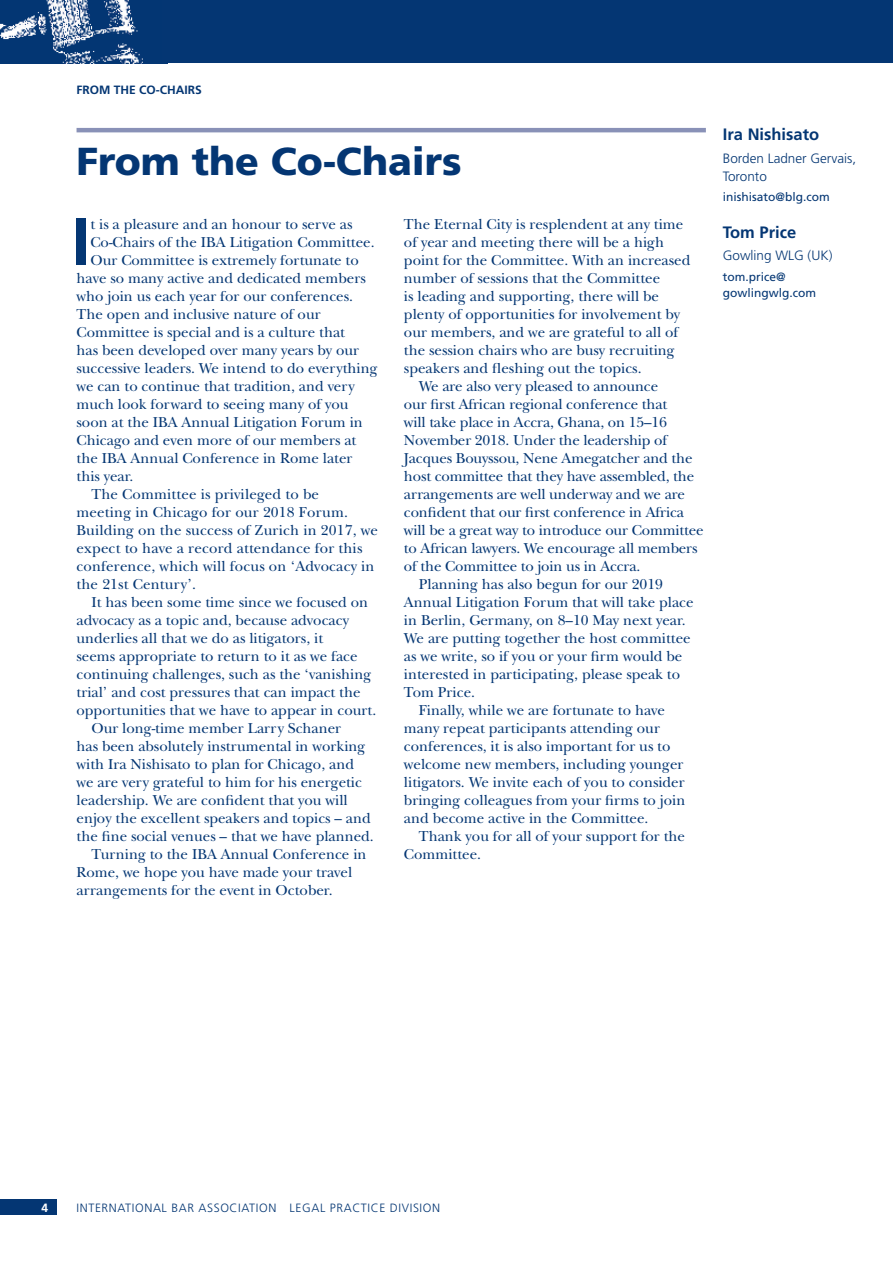
<style>
.page{position:relative;width:893px;height:1263px;background:#fff}
.page>*{position:absolute;margin:0;border:0;box-sizing:border-box;transform-origin:0 0}
.t1{font:700 66.6px "Frutiger";color:#043673}
.t2{font:900 39px "Frutiger";color:#043673}
.t3{font:700 16.5px "Frutiger";color:#043673}
.t4{font:15px "New Baskerville";color:#043673}
.t5{font:300 13.5px/18px "Frutiger";color:#043673}
.t6{font:300 12px "Frutiger";letter-spacing:.05em;color:#043673}
.t7{font:12px/16.5px "Frutiger";color:#043673}
.t8{font:700 12px "Frutiger";color:#043673}
.t9{font:700 12px "Frutiger";color:#fff}
</style>
<div class="page">
<div style="left:0;top:1199px;width:57px;height:16px;background:#043673"></div>
<img style="left:0;top:0;width:162px;height:63px">
<div style="left:162px;top:0;width:731px;height:63px;background:#043673"></div>
<hr style="left:77px;top:128px;width:629px;height:4px;background:#8991b7">
<p class="t8" style="left:77px;top:83px;width:127px">FROM THE CO-CHAIRS</p>
<h2 class="t2" style="left:77px;top:138px;width:387px">From the Co-Chairs</h2>
<h1 class="t1" style="left:72px;top:203px;width:20px">I</h1>
<p class="t4" style="left:90px;top:215px;width:264px">t is a pleasure and an honour to serve as</p>
<p class="t4" style="left:90px;top:233px;width:286px">Co-Chairs of the IBA Litigation Committee.</p>
<p class="t4" style="left:90px;top:251px;width:270px">Our Committee is extremely fortunate to</p>
<p class="t4" style="left:77px;top:269px;width:291px">have so many active and dedicated members</p>
<p class="t4" style="left:77px;top:287px;width:278px">who join us each year for our conferences.</p>
<p class="t4" style="left:77px;top:305px;width:246px">The open and inclusive nature of our</p>
<p class="t4" style="left:77px;top:323px;width:270px">Committee is special and is a culture that</p>
<p class="t4" style="left:77px;top:341px;width:284px">has been developed over many years by our</p>
<p class="t4" style="left:77px;top:359px;width:303px">successive leaders. We intend to do everything</p>
<p class="t4" style="left:77px;top:377px;width:280px">we can to continue that tradition, and very</p>
<p class="t4" style="left:77px;top:395px;width:273px">much look forward to seeing many of you</p>
<p class="t4" style="left:77px;top:413px;width:288px">soon at the IBA Annual Litigation Forum in</p>
<p class="t4" style="left:77px;top:431px;width:281px">Chicago and even more of our members at</p>
<p class="t4" style="left:77px;top:449px;width:277px">the IBA Annual Conference in Rome later</p>
<p class="t4" style="left:77px;top:467px;width:58px">this year.</p>
<p class="t4" style="left:91px;top:485px;width:229px">The Committee is privileged to be</p>
<p class="t4" style="left:77px;top:503px;width:273px">meeting in Chicago for our 2018 Forum.</p>
<p class="t4" style="left:77px;top:521px;width:303px">Building on the success of Zurich in 2017, we</p>
<p class="t4" style="left:77px;top:539px;width:287px">expect to have a record attendance for this</p>
<p class="t4" style="left:77px;top:557px;width:300px">conference, which will focus on ‘Advocacy in</p>
<p class="t4" style="left:77px;top:575px;width:121px">the 21st Century’.</p>
<p class="t4" style="left:91px;top:593px;width:278px">It has been some time since we focused on</p>
<p class="t4" style="left:77px;top:611px;width:274px">advocacy as a topic and, because advocacy</p>
<p class="t4" style="left:77px;top:629px;width:248px">underlies all that we do as litigators, it</p>
<p class="t4" style="left:77px;top:647px;width:283px">seems appropriate to return to it as we face</p>
<p class="t4" style="left:77px;top:665px;width:296px">continuing challenges, such as the ‘vanishing</p>
<p class="t4" style="left:77px;top:683px;width:286px">trial’ and cost pressures that can impact the</p>
<p class="t4" style="left:77px;top:701px;width:301px">opportunities that we have to appear in court.</p>
<p class="t4" style="left:91px;top:719px;width:251px">Our long-time member Larry Schaner</p>
<p class="t4" style="left:77px;top:737px;width:290px">has been absolutely instrumental in working</p>
<p class="t4" style="left:77px;top:755px;width:279px">with Ira Nishisato to plan for Chicago, and</p>
<p class="t4" style="left:77px;top:773px;width:287px">we are very grateful to him for his energetic</p>
<p class="t4" style="left:77px;top:791px;width:273px">leadership. We are confident that you will</p>
<p class="t4" style="left:77px;top:809px;width:296px">enjoy the excellent speakers and topics – and</p>
<p class="t4" style="left:77px;top:827px;width:299px">the fine social venues – that we have planned.</p>
<p class="t4" style="left:91px;top:845px;width:277px">Turning to the IBA Annual Conference in</p>
<p class="t4" style="left:77px;top:863px;width:277px">Rome, we hope you have made your travel</p>
<p class="t4" style="left:77px;top:881px;width:258px">arrangements for the event in October.</p>
<p class="t4" style="left:404px;top:215px;width:281px">The Eternal City is resplendent at any time</p>
<p class="t4" style="left:404px;top:233px;width:262px">of year and meeting there will be a high</p>
<p class="t4" style="left:404px;top:251px;width:288px">point for the Committee. With an increased</p>
<p class="t4" style="left:404px;top:269px;width:258px">number of sessions that the Committee</p>
<p class="t4" style="left:404px;top:287px;width:257px">is leading and supporting, there will be</p>
<p class="t4" style="left:404px;top:305px;width:278px">plenty of opportunities for involvement by</p>
<p class="t4" style="left:404px;top:323px;width:276px">our members, and we are grateful to all of</p>
<p class="t4" style="left:404px;top:341px;width:272px">the session chairs who are busy recruiting</p>
<p class="t4" style="left:404px;top:359px;width:239px">speakers and fleshing out the topics.</p>
<p class="t4" style="left:419px;top:377px;width:241px">We are also very pleased to announce</p>
<p class="t4" style="left:404px;top:395px;width:265px">our first African regional conference that</p>
<p class="t4" style="left:404px;top:413px;width:264px">will take place in Accra, Ghana, on 15–16</p>
<p class="t4" style="left:404px;top:431px;width:265px">November 2018. Under the leadership of</p>
<p class="t4" style="left:404px;top:449px;width:290px">Jacques Bouyssou, Nene Amegatcher and the</p>
<p class="t4" style="left:404px;top:467px;width:292px">host committee that they have assembled, the</p>
<p class="t4" style="left:404px;top:485px;width:283px">arrangements are well underway and we are</p>
<p class="t4" style="left:404px;top:503px;width:282px">confident that our first conference in Africa</p>
<p class="t4" style="left:404px;top:521px;width:301px">will be a great way to introduce our Committee</p>
<p class="t4" style="left:404px;top:539px;width:295px">to African lawyers. We encourage all members</p>
<p class="t4" style="left:404px;top:557px;width:238px">of the Committee to join us in Accra.</p>
<p class="t4" style="left:419px;top:575px;width:246px">Planning has also begun for our 2019</p>
<p class="t4" style="left:404px;top:593px;width:291px">Annual Litigation Forum that will take place</p>
<p class="t4" style="left:404px;top:611px;width:283px">in Berlin, Germany, on 8–10 May next year.</p>
<p class="t4" style="left:404px;top:629px;width:288px">We are putting together the host committee</p>
<p class="t4" style="left:404px;top:647px;width:280px">as we write, so if you or your firm would be</p>
<p class="t4" style="left:404px;top:665px;width:278px">interested in participating, please speak to</p>
<p class="t4" style="left:404px;top:683px;width:73px">Tom Price.</p>
<p class="t4" style="left:419px;top:701px;width:248px">Finally, while we are fortunate to have</p>
<p class="t4" style="left:404px;top:719px;width:258px">many repeat participants attending our</p>
<p class="t4" style="left:404px;top:737px;width:268px">conferences, it is also important for us to</p>
<p class="t4" style="left:404px;top:755px;width:281px">welcome new members, including younger</p>
<p class="t4" style="left:404px;top:773px;width:282px">litigators. We invite each of you to consider</p>
<p class="t4" style="left:404px;top:791px;width:283px">bringing colleagues from your firms to join</p>
<p class="t4" style="left:404px;top:809px;width:246px">and become active in the Committee.</p>
<p class="t4" style="left:419px;top:827px;width:268px">Thank you for all of your support for the</p>
<p class="t4" style="left:404px;top:845px;width:79px">Committee.</p>
<p class="t3" style="left:723px;top:125px;width:98px">Ira Nishisato</p>
<p class="t5" style="left:723px;top:149px;width:135px">Borden Ladner Gervais,<br>Toronto</p>
<p class="t7" style="left:723px;top:189px;width:108px">inishisato@blg.com</p>
<p class="t3" style="left:723px;top:222px;width:75px">Tom Price</p>
<p class="t5" style="left:723px;top:246px;width:111px">Gowling WLG (UK)</p>
<p class="t7" style="left:723px;top:268px;width:95px">tom.price@ gowlingwlg.com</p>
<p class="t9" style="left:42px;top:1200px;width:8px">4</p>
<p class="t6" style="left:77px;top:1201px;width:365px">INTERNATIONAL BAR ASSOCIATION LEGAL PRACTICE DIVISION</p>
</div>
